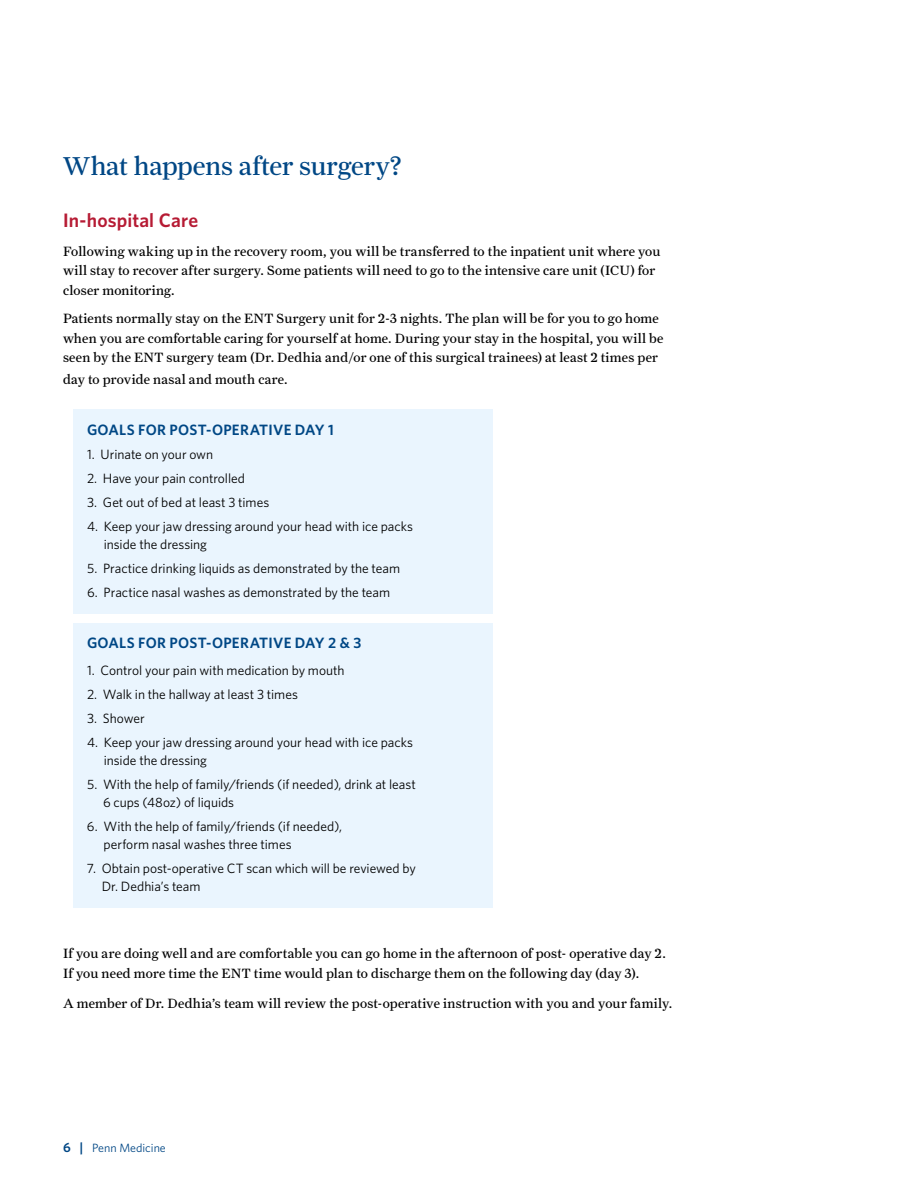
<style>
.page{position:relative;width:918px;height:1188px;background:#fff}
.page>*{position:absolute;margin:0;border:0;box-sizing:border-box;transform-origin:0 0}
.t1{font:27px "Farnham Headline";letter-spacing:.015em;color:#004785}
.t2{font:600 19.5px "Whitney";letter-spacing:.005em;color:#b61b34}
.t3{font:600 15px "Whitney";letter-spacing:.015em;color:#004785}
.t4{font:13.5px/19.5px "Farnham Text";letter-spacing:.015em;color:#000}
.t5{font:13.5px/18px "Whitney";color:#000}
.t6{font:12px "Whitney";color:#004785}
.s1{font-weight:600;font-size:13.5px}
</style>
<div class="page">
<div style="left:74px;top:410px;width:419px;height:204px;background:#eaf5fe"></div>
<div style="left:74px;top:623px;width:419px;height:284px;background:#eaf5fe"></div>
<h1 class="t1" style="left:63px;top:151px;width:340px">What happens after surgery?</h1>
<h2 class="t2" style="left:63px;top:209px;width:137px">In-hospital Care</h2>
<p class="t4" style="left:63px;top:241px;width:599px">Following waking up in the recovery room, you will be transferred to the inpatient unit where you will stay to recover after surgery. Some patients will need to go to the intensive care unit (ICU) for closer monitoring.</p>
<p class="t4" style="left:63px;top:309px;width:602px">Patients normally stay on the ENT Surgery unit for 2-3 nights. The plan will be for you to go home when you are comfortable caring for yourself at home. During your stay in the hospital, you will be seen by the ENT surgery team (Dr. Dedhia and/or one of this surgical trainees) at least 2 times per</p>
<p class="t4" style="left:63px;top:369px;width:226px">day to provide nasal and mouth care.</p>
<p class="t3" style="left:87px;top:421px;width:248px">GOALS FOR POST-OPERATIVE DAY 1</p>
<p class="t5" style="left:87px;top:445px;width:128px">1. Urinate on your own</p>
<p class="t5" style="left:87px;top:469px;width:159px">2. Have your pain controlled</p>
<p class="t5" style="left:87px;top:493px;width:184px">3. Get out of bed at least 3 times</p>
<p class="t5" style="left:104px;top:517px;width:311px;text-indent:-17px">4. Keep your jaw dressing around your head with ice packs inside the dressing</p>
<p class="t5" style="left:87px;top:559px;width:315px">5. Practice drinking liquids as demonstrated by the team</p>
<p class="t5" style="left:87px;top:583px;width:305px">6. Practice nasal washes as demonstrated by the team</p>
<p class="t3" style="left:87px;top:634px;width:276px">GOALS FOR POST-OPERATIVE DAY 2 &amp; 3</p>
<p class="t5" style="left:87px;top:661px;width:259px">1. Control your pain with medication by mouth</p>
<p class="t5" style="left:87px;top:685px;width:212px">2. Walk in the hallway at least 3 times</p>
<p class="t5" style="left:87px;top:709px;width:59px">3. Shower</p>
<p class="t5" style="left:104px;top:733px;width:311px;text-indent:-17px">4. Keep your jaw dressing around your head with ice packs inside the dressing</p>
<p class="t5" style="left:103px;top:775px;width:314px;text-indent:-16px">5. With the help of family/friends (if needed), drink at least<br>6 cups (48oz) of liquids</p>
<p class="t5" style="left:104px;top:817px;width:240px;text-indent:-17px">6. With the help of family/friends (if needed), perform nasal washes three times</p>
<p class="t5" style="left:102px;top:859px;width:316px;text-indent:-15px">7. Obtain post-operative CT scan which will be reviewed by<br>Dr. Dedhia’s team</p>
<p class="t4" style="left:63px;top:944px;width:604px">If you are doing well and are comfortable you can go home in the afternoon of post- operative day 2.<br>If you need more time the ENT time would plan to discharge them on the following day (day 3).</p>
<p class="t4" style="left:63px;top:994px;width:611px">A member of Dr. Dedhia’s team will review the post-operative instruction with you and your family.</p>
<p class="t6" style="left:63px;top:1141px;width:104px"><span class="s1">6 |</span> Penn Medicine</p>
</div>
